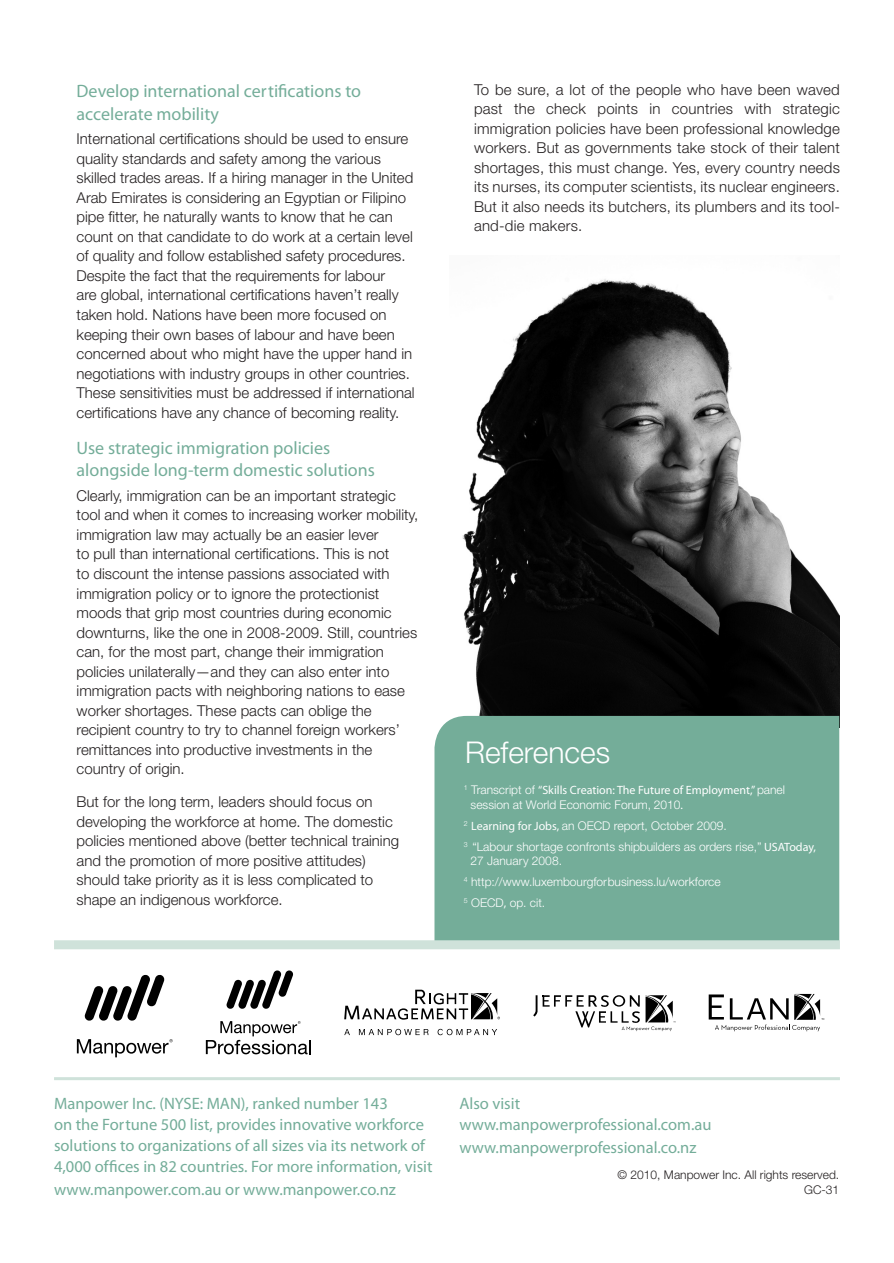
<style>
.page{position:relative;width:894px;height:1263px;background:#fff}
.page>*{position:absolute;margin:0;border:0;box-sizing:border-box;transform-origin:0 0}
.t1{font:300 30px "Helvetica Neue LT Std";color:#fff}
.Indent_Subhead{font:18px/22.5px "Myriad Pro";color:#74ad99}
.t2{font:16.5px/21px "Myriad Pro";color:#74ad99}
.Body_Copy{font:300 15px/19.5px "Helvetica Neue LT Std";color:#231f20}
.Body_Copy-2{font:300 12px/14.2px "Helvetica Neue LT Std";color:#fff}
.Body_Copy-3{font:300 12px "Helvetica Neue LT Std";color:#231f20}
.s1{font-family:"Myriad Pro";font-weight:400}
</style>
<div class="page">
<img style="left:462px;top:279px;width:377px;height:448px">
<svg style="left:344px;top:1029px;width:6px;height:6px"></svg>
<svg style="left:359px;top:1028px;width:69px;height:7px"></svg>
<svg style="left:437px;top:1028px;width:60px;height:7px"></svg>
<svg style="left:344px;top:989px;width:156px;height:30px"></svg>
<svg style="left:708px;top:994px;width:115px;height:37px"></svg>
<svg style="left:533px;top:995px;width:142px;height:36px"></svg>
<svg style="left:84px;top:974px;width:81px;height:47px"></svg>
<svg style="left:77px;top:1039px;width:96px;height:18px"></svg>
<svg style="left:226px;top:970px;width:67px;height:39px"></svg>
<svg style="left:206px;top:1021px;width:105px;height:33px"></svg>
<hr style="left:54px;top:1077px;width:785px;height:3px;background:#cfe2da">
<div style="left:434px;top:716px;width:404px;height:224px;background:#74ad99"></div>
<div style="left:54px;top:940px;width:785px;height:9px;background:#cfe2da"></div>
<p class="Indent_Subhead" style="left:76px;top:79px;width:286px">Develop international certifications to accelerate mobility</p>
<p class="Body_Copy" style="left:76px;top:129px;width:339px">International certifications should be used to ensure quality standards and safety among the various skilled trades areas. If a hiring manager in the United Arab Emirates is considering an Egyptian or Filipino pipe fitter, he naturally wants to know that he can count on that candidate to do work at a certain level of quality and follow established safety procedures.<br>Despite the fact that the requirements for labour<br>are global, international certifications haven’t really taken hold. Nations have been more focused on keeping their own bases of labour and have been concerned about who might have the upper hand in negotiations with industry groups in other countries.<br>These sensitivities must be addressed if international certifications have any chance of becoming reality.</p>
<p class="Indent_Subhead" style="left:76px;top:436px;width:300px">Use strategic immigration policies alongside long-term domestic solutions</p>
<p class="Body_Copy" style="left:76px;top:485px;width:343px">Clearly, immigration can be an important strategic tool and when it comes to increasing worker mobility, immigration law may actually be an easier lever<br>to pull than international certifications. This is not<br>to discount the intense passions associated with immigration policy or to ignore the protectionist moods that grip most countries during economic downturns, like the one in 2008-2009. Still, countries can, for the most part, change their immigration policies unilaterally—and they can also enter into immigration pacts with neighboring nations to ease worker shortages. These pacts can oblige the recipient country to try to channel foreign workers’ remittances into productive investments in the country of origin.</p>
<p class="Body_Copy" style="left:76px;top:791px;width:324px">But for the long term, leaders should focus on developing the workforce at home. The domestic policies mentioned above (better technical training and the promotion of more positive attitudes) should take priority as it is less complicated to shape an indigenous workforce.</p>
<p class="Body_Copy" style="left:474px;top:79px;width:367px;text-align:justify">To be sure, a lot of the people who have been waved past the check points in countries with strategic immigration policies have been professional knowledge workers. But as governments take stock of their talent shortages, this must change. Yes, every country needs its nurses, its computer scientists, its nuclear engineers.<br>But it also needs its butchers, its plumbers and its tool&shy;and-die makers.</p>
<p class="t1" style="left:465px;top:734px;width:147px">References</p>
<p class="Body_Copy-2" style="left:470px;top:782px;width:316px;text-indent:-7px"><sup>1</sup> Transcript of <span class="s1">“Skills Creation: The Future of Employment,”</span> panel session at World Economic Forum, 2010<span class="s1">.</span></p>
<p class="Body_Copy-2" style="left:464px;top:818px;width:264px"><sup>2</sup> <span class="s1">Learning for Jobs,</span> an OECD report, October 2009.</p>
<p class="Body_Copy-2" style="left:470px;top:839px;width:347px;text-indent:-7px"><sup>3</sup> “Labour shortage confronts shipbuilders as orders rise,” <span class="s1">USAToday,<br></span>27 January 2008.</p>
<p class="Body_Copy-2" style="left:464px;top:874px;width:258px"><sup>4</sup> http://www.luxembourgforbusiness.lu/workforce</p>
<p class="Body_Copy-2" style="left:464px;top:895px;width:83px"><sup>5</sup> OECD<span class="s1">,</span> op. cit.</p>
<p class="t2" style="left:54px;top:1093px;width:380px">Manpower Inc. (NYSE: MAN), ranked number 143<br>on the Fortune 500 list, provides innovative workforce solutions to organizations of all sizes via its network of 4,000 offices in 82 countries. For more information, visit</p>
<p class="t2" style="left:54px;top:1178px;width:343px">www.manpower.com.au or www.manpower.co.nz</p>
<p class="t2" style="left:459px;top:1092px;width:62px">Also visit</p>
<p class="t2" style="left:459px;top:1113px;width:253px">www.manpowerprofessional.com.au</p>
<p class="t2" style="left:459px;top:1136px;width:238px">www.manpowerprofessional.co.nz</p>
<p class="Body_Copy-3" style="left:617px;top:1167px;width:223px">© 2010, Manpower Inc. All rights reserved.</p>
<p class="Body_Copy-3" style="left:803px;top:1182px;width:37px">GC-31</p>
</div>
